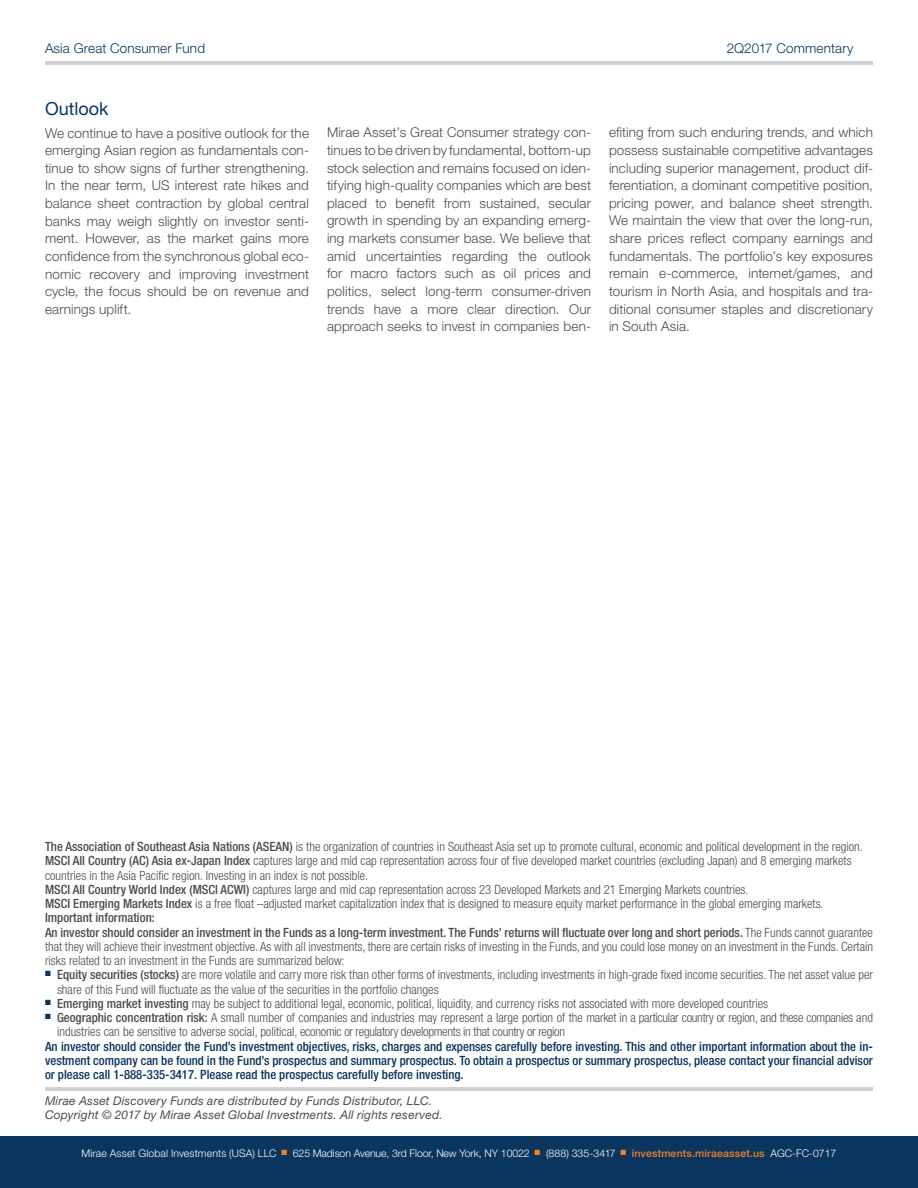
<style>
.page{position:relative;width:918px;height:1188px;background:#fff}
.page>*{position:absolute;margin:0;border:0;box-sizing:border-box;transform-origin:0 0}
.questions{font:18px "Helvetica Neue LT Std";color:#0a355e}
.text{font:300 13.5px/17.7px "Helvetica Neue";letter-spacing:.01em;color:#4b4c4d;text-align:justify}
.first_para{font:300 13.5px/17.7px "Helvetica Neue";letter-spacing:.01em;color:#4b4c4d;text-align:justify}
.Chart_subheads{font:300 13.5px "Helvetica Neue LT Std";letter-spacing:.01em;color:#0a355e}
.rider{font:300 condensed 12.75px/14.2px "Helvetica Neue LT Std";color:#4b4c4d}
.rider-2{font:500 condensed 12.75px/14.2px "Helvetica Neue LT Std";color:#0a355e;text-align:justify}
.rider-3{font:500 condensed 12.75px "Helvetica Neue LT Std";color:#4b4c4d}
.Body{font:italic 12px "Helvetica Neue LT Std";letter-spacing:.015em;color:#4b4c4d}
.Body-2{font:300 10.5px "Helvetica Neue";color:#fff}
.s1{font-weight:500}
.s2{color:#f58220}
.s3{font-weight:500;color:#f48026}
</style>
<div class="page">
<hr style="left:45px;top:62px;width:828px;height:3px;background:#d1d2d4">
<hr style="left:45px;top:1087px;width:828px;height:4px;background:#d1d2d4">
<div style="left:0;top:1137px;width:918px;height:51px;background:#0a355e"></div>
<p class="Chart_subheads" style="left:45px;top:40px;width:162px">Asia Great Consumer Fund</p>
<p class="Chart_subheads" style="left:727px;top:40px;width:128px">2Q2017 Commentary</p>
<p class="questions" style="left:45px;top:98px;width:65px">Outlook</p>
<p class="first_para" style="left:45px;top:124px;width:266px">We continue to have a positive outlook for the emerging Asian region as fundamentals con&shy;tinue to show signs of further strengthening.<br>In the near term, US interest rate hikes and balance sheet contraction by global central banks may weigh slightly on investor senti&shy;ment. However, as the market gains more confidence from the synchronous global eco&shy;nomic recovery and improving investment cycle, the focus should be on revenue and earnings uplift.</p>
<p class="text" style="left:327px;top:123px;width:266px">Mirae Asset’s Great Consumer strategy con&shy;tinues to be driven by fundamental, bottom-up stock selection and remains focused on iden&shy;tifying high-quality companies which are best placed to benefit from sustained, secular growth in spending by an expanding emerg&shy;ing markets consumer base. We believe that amid uncertainties regarding the outlook for macro factors such as oil prices and politics, select long-term consumer-driven trends have a more clear direction. Our approach seeks to invest in companies ben-</p>
<p class="text" style="left:609px;top:123px;width:266px">efiting from such enduring trends, and which possess sustainable competitive advantages including superior management, product dif&shy;ferentiation, a dominant competitive position, pricing power, and balance sheet strength.<br>We maintain the view that over the long-run, share prices reflect company earnings and fundamentals. The portfolio’s key exposures remain e-commerce, internet/games, and tourism in North Asia, and hospitals and tra&shy;ditional consumer staples and discretionary in South Asia.</p>
<p class="rider" style="left:45px;top:839px;width:820px"><span class="s1">The Association of Southeast Asia Nations (ASEAN)</span> is the organization of countries in Southeast Asia set up to promote cultural, economic and political development in the region.</p>
<p class="rider" style="left:45px;top:854px;width:808px"><span class="s1">MSCI All Country (AC) Asia ex-Japan Index</span> captures large and mid cap representation across four of five developed market countries (excluding Japan) and 8 emerging markets countries in the Asia Pacific region. Investing in an index is not possible.</p>
<p class="rider" style="left:45px;top:882px;width:705px"><span class="s1">MSCI All Country World Index (MSCI ACWI)</span> captures large and mid cap representation across 23 Developed Markets and 21 Emerging Markets countries.</p>
<p class="rider" style="left:45px;top:896px;width:780px"><span class="s1">MSCI Emerging Markets Index</span> is a free float –adjusted market capitalization index that is designed to measure equity market performance in the global emerging markets.</p>
<p class="rider-3" style="left:45px;top:910px;width:111px">Important information:</p>
<p class="rider" style="left:45px;top:925px;width:830px;text-align:justify"><span class="s1">An investor should consider an investment in the Funds as a long-term investment. The Funds’ returns will fluctuate over long and short periods.</span> The Funds cannot guarantee that they will achieve their investment objective. As with all investments, there are certain risks of investing in the Funds, and you could lose money on an investment in the Funds. Certain risks related to an investment in the Funds are summarized below:</p>
<p class="rider" style="left:57px;top:968px;width:818px;text-indent:-12px"><sup>■</sup> <span class="s1">Equity securities (stocks)</span> are more volatile and carry more risk than other forms of investments, including investments in high-grade fixed income securities. The net asset value per share of this Fund will fluctuate as the value of the securities in the portfolio changes</p>
<p class="rider" style="left:45px;top:996px;width:725px"><sup>■</sup> <span class="s1">Emerging market investing</span> may be subject to additional legal, economic, political, liquidity, and currency risks not associated with more developed countries</p>
<p class="rider" style="left:57px;top:1010px;width:818px;text-indent:-12px"><sup>■</sup> <span class="s1">Geographic concentration risk:</span> A small number of companies and industries may represent a large portion of the market in a particular country or region, and these companies and industries can be sensitive to adverse social, political, economic or regulatory developments in that country or region</p>
<p class="rider-2" style="left:45px;top:1039px;width:830px">An investor should consider the Fund’s investment objectives, risks, charges and expenses carefully before investing. This and other important information about the in&shy;vestment company can be found in the Fund’s prospectus and summary prospectus. To obtain a prospectus or summary prospectus, please contact your financial advisor or please call 1-888-335-3417. Please read the prospectus carefully before investing.</p>
<p class="Body" style="left:45px;top:1094px;width:389px">Mirae Asset Discovery Funds are distributed by Funds Distributor, LLC.</p>
<p class="Body" style="left:45px;top:1107px;width:399px">Copyright © 2017 by Mirae Asset Global Investments. All rights reserved.</p>
<p class="Body-2" style="left:82px;top:1147px;width:756px">Mirae Asset Global Investments (USA) LLC <span class="s2">■</span> 625 Madison Avenue, 3rd Floor, New York, NY 10022 <span class="s2">■</span> (888) 335-3417 <span class="s2">■</span> <span class="s3">investments.miraeasset.us</span> AGC-FC-0717</p>
</div>
